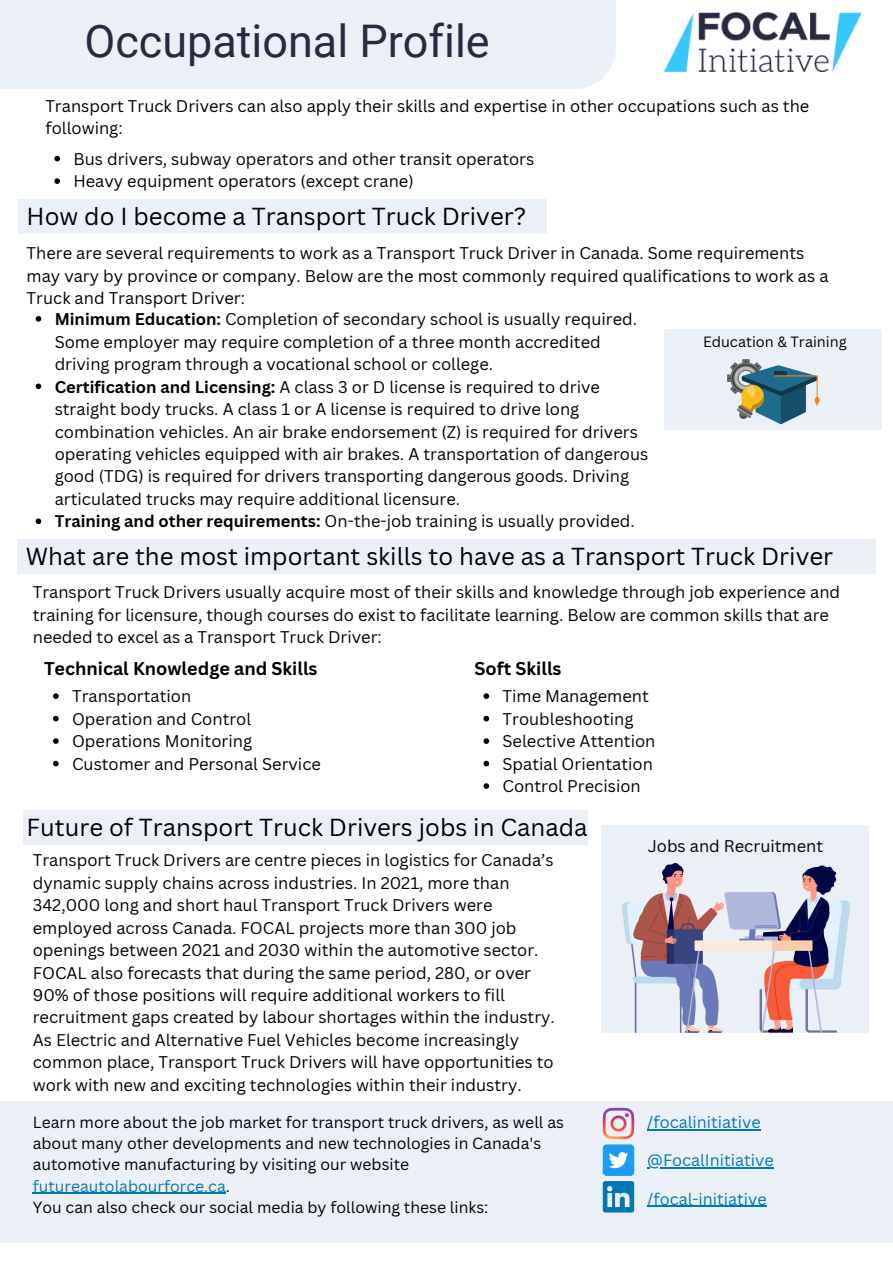
<style>
.page{position:relative;width:893px;height:1264px;background:#fff}
.page>*{position:absolute;margin:0;border:0;box-sizing:border-box;transform-origin:0 0}
.t1{font:45px "Roboto";color:#292940}
.t2{font:24px "Canva Sans";color:#000}
.t3{font:700 18px "Canva Sans";color:#000}
.t4{font:16.5px/22.5px "Canva Sans";color:#000}
.t5{font:16.2px "Canva Sans";color:#0277b5}
.t6{font:15.75px/21.3px "Canva Sans";color:#000}
.t7{font:14.55px "Canva Sans";color:#000}
.s1{font-weight:700}
.s2{color:#0277b5}
</style>
<div class="page">
<img style="left:664px;top:12px;width:198px;height:60px">
<div style="left:0;top:0;width:616px;height:89px;background:#ebf0f7"></div>
<svg style="left:54px;top:156px;width:6px;height:5px"></svg>
<svg style="left:54px;top:178px;width:6px;height:6px"></svg>
<div style="left:18px;top:199px;width:528px;height:35px;background:#ebf0f7"></div>
<div style="left:664px;top:329px;width:218px;height:101px;background:#ebf0f7"></div>
<svg style="left:814px;top:397px;width:5px;height:9px"></svg>
<svg style="left:727px;top:359px;width:90px;height:65px"></svg>
<div style="left:18px;top:539px;width:857px;height:35px;background:#ebf0f7"></div>
<div style="left:23px;top:809px;width:565px;height:35px;background:#ebf0f7"></div>
<div style="left:601px;top:825px;width:268px;height:207px;background:#ebf0f7"></div>
<img style="left:622px;top:863px;width:227px;height:169px">
<svg style="left:36px;top:316px;width:5px;height:6px"></svg>
<svg style="left:36px;top:383px;width:5px;height:6px"></svg>
<svg style="left:36px;top:518px;width:5px;height:6px"></svg>
<svg style="left:53px;top:693px;width:6px;height:6px"></svg>
<svg style="left:53px;top:715px;width:6px;height:6px"></svg>
<svg style="left:53px;top:738px;width:6px;height:6px"></svg>
<svg style="left:53px;top:760px;width:6px;height:6px"></svg>
<svg style="left:483px;top:693px;width:6px;height:6px"></svg>
<svg style="left:483px;top:715px;width:6px;height:6px"></svg>
<svg style="left:483px;top:738px;width:6px;height:6px"></svg>
<svg style="left:483px;top:760px;width:6px;height:6px"></svg>
<svg style="left:483px;top:783px;width:6px;height:6px"></svg>
<div style="left:0;top:1101px;width:892px;height:141px;background:#ebf0f7"></div>
<div style="left:602px;top:1144px;width:32px;height:31px;background:#1d9bf0;border-radius:4px"></div>
<svg style="left:609px;top:1152px;width:19px;height:16px"></svg>
<svg style="left:602px;top:1107px;width:32px;height:32px"></svg>
<svg style="left:602px;top:1181px;width:32px;height:31px"></svg>
<hr style="left:33px;top:1192px;width:193px;height:1px;background:#0277b5">
<hr style="left:647px;top:1129px;width:113px;height:1px;background:#0277b5">
<hr style="left:647px;top:1167px;width:126px;height:1px;background:#0277b5">
<hr style="left:647px;top:1205px;width:119px;height:1px;background:#0277b5">
<p class="t1" style="left:84px;top:15px;width:406px">Occupational Profile</p>
<p class="t4" style="left:45px;top:94px;width:765px">Transport Truck Drivers can also apply their skills and expertise in other occupations such as the following:</p>
<p class="t4" style="left:73px;top:147px;width:462px">Bus drivers, subway operators and other transit operators</p>
<p class="t4" style="left:73px;top:170px;width:342px">Heavy equipment operators (except crane)</p>
<p class="t2" style="left:27px;top:199px;width:501px">How do I become a Transport Truck Driver?</p>
<p class="t4" style="left:27px;top:241px;width:803px">There are several requirements to work as a Transport Truck Driver in Canada. Some requirements may vary by province or company. Below are the most commonly required qualifications to work as a<br>Truck and Transport Driver:</p>
<p class="t4" style="left:55px;top:307px;width:584px"><span class="s1">Minimum Education:</span> Completion of secondary school is usually required.<br>Some employer may require completion of a three month accredited driving program through a vocational school or college.</p>
<p class="t4" style="left:55px;top:375px;width:595px"><span class="s1">Certification and Licensing:</span> A class 3 or D license is required to drive straight body trucks. A class 1 or A license is required to drive long combination vehicles. An air brake endorsement (Z) is required for drivers operating vehicles equipped with air brakes. A transportation of dangerous good (TDG) is required for drivers transporting dangerous goods. Driving articulated trucks may require additional licensure.</p>
<p class="t4" style="left:55px;top:510px;width:581px"><span class="s1">Training and other requirements:</span> On-the-job training is usually provided.</p>
<p class="t7" style="left:703px;top:331px;width:145px">Education &amp; Training</p>
<p class="t2" style="left:26px;top:539px;width:808px">What are the most important skills to have as a Transport Truck Driver</p>
<p class="t4" style="left:33px;top:581px;width:808px">Transport Truck Drivers usually acquire most of their skills and knowledge through job experience and training for licensure, though courses do exist to facilitate learning. Below are common skills that are needed to excel as a Transport Truck Driver:</p>
<p class="t3" style="left:44px;top:655px;width:275px">Technical Knowledge and Skills</p>
<p class="t3" style="left:474px;top:655px;width:88px">Soft Skills</p>
<p class="t4" style="left:72px;top:684px;width:121px">Transportation</p>
<p class="t4" style="left:72px;top:707px;width:181px">Operation and Control</p>
<p class="t4" style="left:72px;top:729px;width:181px">Operations Monitoring</p>
<p class="t4" style="left:72px;top:752px;width:250px">Customer and Personal Service</p>
<p class="t4" style="left:502px;top:684px;width:148px">Time Management</p>
<p class="t4" style="left:502px;top:707px;width:132px">Troubleshooting</p>
<p class="t4" style="left:502px;top:729px;width:154px">Selective Attention</p>
<p class="t4" style="left:502px;top:752px;width:152px">Spatial Orientation</p>
<p class="t4" style="left:502px;top:774px;width:140px">Control Precision</p>
<p class="t2" style="left:27px;top:810px;width:562px">Future of Transport Truck Drivers jobs in Canada</p>
<p class="t4" style="left:33px;top:848px;width:523px">Transport Truck Drivers are centre pieces in logistics for Canada’s dynamic supply chains across industries. In 2021, more than 342,000 long and short haul Transport Truck Drivers were employed across Canada. FOCAL projects more than 300 job openings between 2021 and 2030 within the automotive sector.<br>FOCAL also forecasts that during the same period, 280, or over 90% of those positions will require additional workers to fill recruitment gaps created by labour shortages within the industry.<br>As Electric and Alternative Fuel Vehicles become increasingly common place, Transport Truck Drivers will have opportunities to work with new and exciting technologies within their industry.</p>
<p class="t6" style="left:33px;top:1110px;width:532px">Learn more about the job market for transport truck drivers, as well as about many other developments and new technologies in Canada's automotive manufacturing by visiting our website <span class="s2">futureautolabourforce.ca</span>.</p>
<p class="t6" style="left:33px;top:1196px;width:457px">You can also check our social media by following these links:</p>
<p class="t4" style="left:647px;top:834px;width:177px">Jobs and Recruitment</p>
<p class="t5" style="left:647px;top:1110px;width:115px">/focalinitiative</p>
<p class="t5" style="left:647px;top:1149px;width:128px">@FocalInitiative</p>
<p class="t5" style="left:647px;top:1187px;width:121px">/focal-initiative</p>
</div>
